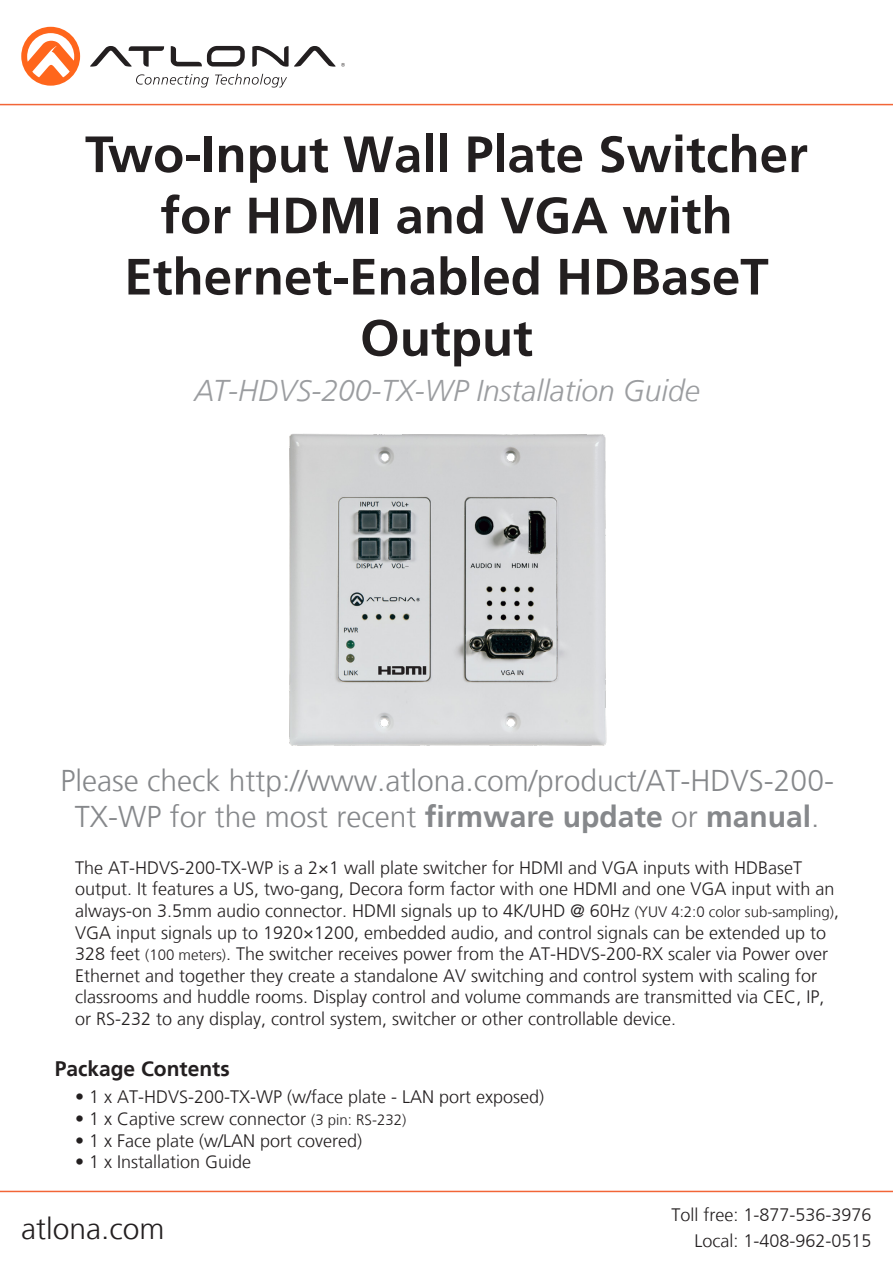
<style>
.page{position:relative;width:893px;height:1263px;background:#fff}
.page>*{position:absolute;margin:0;border:0;box-sizing:border-box;transform-origin:0 0}
.t1{font:700 51px/61.2px "Frutiger LT";color:#231f20;text-align:center}
.t2{font:300 30px/36px "Frutiger LT";color:#86888b;text-align:center}
.t3{font:italic 300 30px "Frutiger LT";color:#9b9da0}
.t4{font:300 30px "Frutiger LT";color:#231f20}
.t5{font:700 21px "Frutiger LT";color:#231f20}
.t6{font:300 18px/21.6px "Frutiger LT";color:#231f20}
.s1{font-weight:700}
.s2{font-size:15px}
</style>
<div class="page">
<img style="left:289px;top:433px;width:318px;height:313px">
<hr style="left:0;top:1191px;width:893px;height:1px;background:#f26537">
<hr style="left:0;top:104px;width:893px;height:1px;background:#f26537">
<svg style="left:171px;top:46px;width:74px;height:21px"></svg>
<svg style="left:90px;top:46px;width:74px;height:21px"></svg>
<svg style="left:252px;top:46px;width:93px;height:21px"></svg>
<svg style="left:21px;top:27px;width:59px;height:59px"></svg>
<svg style="left:136px;top:74px;width:73px;height:14px"></svg>
<svg style="left:215px;top:74px;width:72px;height:14px"></svg>
<h1 class="t1" style="left:85px;top:124px;width:724px">Two-Input Wall Plate Switcher for HDMI and VGA with<br>Ethernet-Enabled HDBaseT<br>Output</h1>
<h2 class="t3" style="left:195px;top:373px;width:507px">AT-HDVS-200-TX-WP Installation Guide</h2>
<h2 class="t2" style="left:60px;top:763px;width:775px">Please check http://www.atlona.com/product/AT-HDVS-200-<br>TX-WP for the most recent <span class="s1">firmware update</span> or <span class="s1">manual</span>.</h2>
<p class="t6" style="left:75px;top:857px;width:765px">The AT-HDVS-200-TX-WP is a 2×1 wall plate switcher for HDMI and VGA inputs with HDBaseT output. It features a US, two-gang, Decora form factor with one HDMI and one VGA input with an always-on 3.5mm audio connector. HDMI signals up to 4K/UHD @ 60Hz <span class="s2">(YUV 4:2:0 color sub-sampling)</span>, VGA input signals up to 1920×1200, embedded audio, and control signals can be extended up to 328 feet <span class="s2">(100 meters)</span>. The switcher receives power from the AT-HDVS-200-RX scaler via Power over Ethernet and together they create a standalone AV switching and control system with scaling for classrooms and huddle rooms. Display control and volume commands are transmitted via CEC, IP, or RS-232 to any display, control system, switcher or other controllable device.</p>
<p class="t5" style="left:55px;top:1056px;width:177px">Package Contents</p>
<p class="t6" style="left:75px;top:1086px;width:471px">• 1 x AT-HDVS-200-TX-WP (w/face plate - LAN port exposed)</p>
<p class="t6" style="left:75px;top:1108px;width:333px">• 1 x Captive screw connector <span class="s2">(3 pin: RS-232)</span></p>
<p class="t6" style="left:75px;top:1130px;width:289px">• 1 x Face plate (w/LAN port covered)</p>
<p class="t6" style="left:75px;top:1151px;width:178px">• 1 x Installation Guide</p>
<h2 class="t4" style="left:21px;top:1212px;width:145px">atlona.com</h2>
<p class="t6" style="left:672px;top:1202px;width:202px;line-height:26px;text-align:right">Toll free: 1-877-536-3976<br>Local: 1-408-962-0515</p>
</div>
